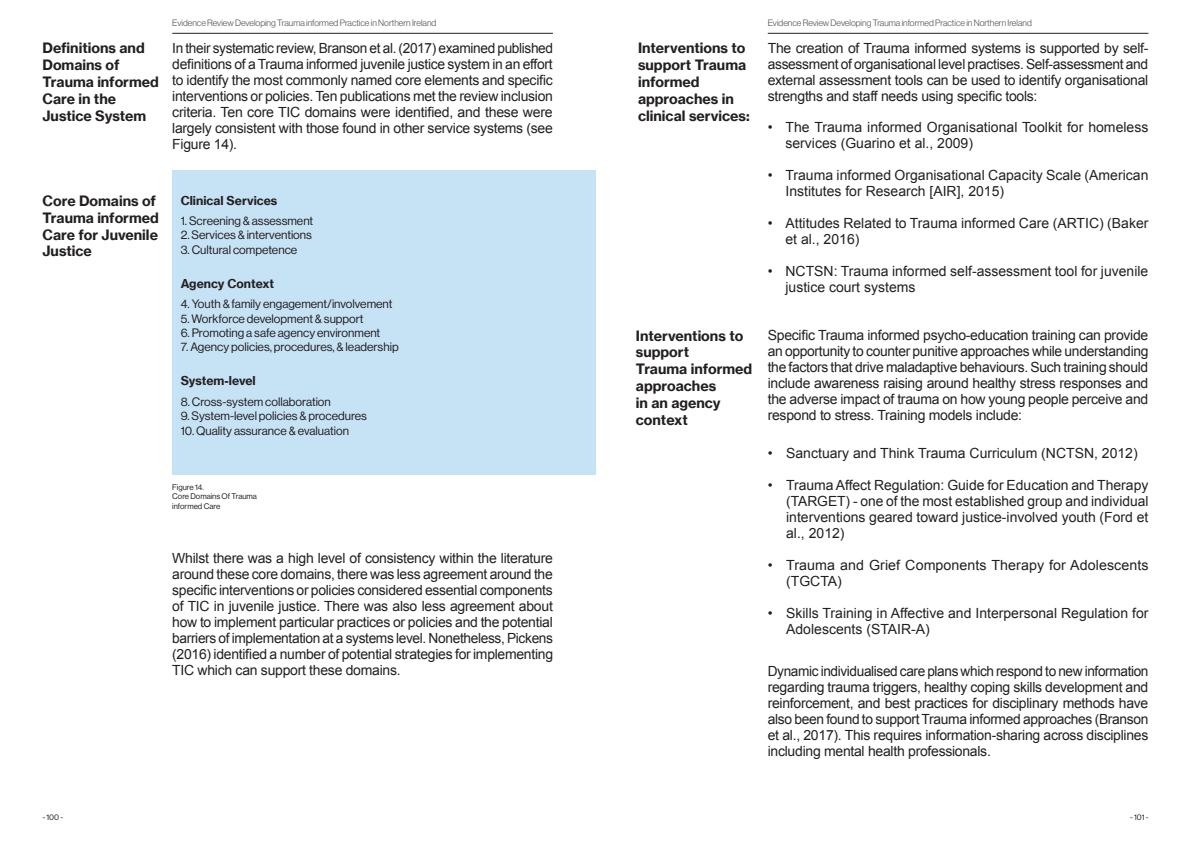
<style>
.page{position:relative;width:1191px;height:842px;background:#fff}
.page>*{position:absolute;margin:0;border:0;box-sizing:border-box;transform-origin:0 0}
.t1{font:14px/16px "Arial";color:#231f20;text-align:justify}
.t2{font:700 14px/16.8px "Neue Haas Grotesk Text Pro";color:#231f20}
.t3{font:12px "N Haas Grotesk DS Pro 55 Rg";color:#231f20}
.t4{font:700 12px "Neue Haas Grotesk Text Pro";color:#231f20}
.t5{font:9px "N Haas Grotesk DS Std 45 Lt";color:#4b5156}
.t6{font:8px/9.6px "N Haas Grotesk DS Pro 55 Rg";color:#231f20}
</style>
<div class="page">
<hr style="left:172px;top:33px;width:381px;height:1px;background:#231f20">
<hr style="left:767px;top:33px;width:381px;height:1px;background:#231f20">
<div style="left:172px;top:171px;width:423px;height:304px;background:#c6e2f5"></div>
<p class="t5" style="left:172px;top:18px;width:266px">Evidence Review Developing Trauma informed Practice in Northern Ireland</p>
<p class="t5" style="left:767px;top:18px;width:266px">Evidence Review Developing Trauma informed Practice in Northern Ireland</p>
<p class="t1" style="left:172px;top:40px;width:382px">In their systematic review, Branson et al. (2017) examined published definitions of a Trauma informed juvenile justice system in an effort to identify the most commonly named core elements and specific interventions or policies. Ten publications met the review inclusion criteria. Ten core TIC domains were identified, and these were largely consistent with those found in other service systems (see Figure 14).</p>
<p class="t2" style="left:43px;top:40px;width:118px">Definitions and<br>Domains of<br>Trauma informed<br>Care in the<br>Justice System</p>
<p class="t2" style="left:638px;top:40px;width:113px">Interventions to support Trauma informed approaches in clinical services:</p>
<p class="t2" style="left:43px;top:193px;width:118px">Core Domains of<br>Trauma informed<br>Care for Juvenile<br>Justice</p>
<p class="t4" style="left:181px;top:193px;width:98px">Clinical Services</p>
<p class="t3" style="left:181px;top:214px;width:134px">1. Screening &amp; assessment</p>
<p class="t3" style="left:181px;top:228px;width:133px">2. Services &amp; interventions</p>
<p class="t3" style="left:181px;top:243px;width:118px">3. Cultural competence</p>
<p class="t4" style="left:181px;top:276px;width:95px">Agency Context</p>
<p class="t3" style="left:181px;top:297px;width:213px">4. Youth &amp; family engagement/involvement</p>
<p class="t3" style="left:181px;top:311px;width:184px">5. Workforce development &amp; support</p>
<p class="t3" style="left:181px;top:326px;width:201px">6. Promoting a safe agency environment</p>
<p class="t3" style="left:181px;top:340px;width:219px">7. Agency policies, procedures, &amp; leadership</p>
<p class="t4" style="left:181px;top:373px;width:76px">System-level</p>
<p class="t3" style="left:181px;top:395px;width:152px">8. Cross-system collaboration</p>
<p class="t3" style="left:181px;top:409px;width:188px">9. System-level policies &amp; procedures</p>
<p class="t3" style="left:181px;top:423px;width:170px">10. Quality assurance &amp; evaluation</p>
<p class="t6" style="left:172px;top:482px;width:86px">Figure 14.<br>Core Domains Of Trauma informed Care</p>
<p class="t1" style="left:172px;top:550px;width:382px">Whilst there was a high level of consistency within the literature around these core domains, there was less agreement around the specific interventions or policies considered essential components of TIC in juvenile justice. There was also less agreement about how to implement particular practices or policies and the potential barriers of implementation at a systems level. Nonetheless, Pickens (2016) identified a number of potential strategies for implementing TIC which can support these domains.</p>
<p class="t2" style="left:636px;top:327px;width:118px">Interventions to support<br>Trauma informed approaches<br>in an agency context</p>
<p class="t1" style="left:767px;top:40px;width:382px">The creation of Trauma informed systems is supported by self&shy;assessment of organisational level practises. Self-assessment and external assessment tools can be used to identify organisational strengths and staff needs using specific tools:</p>
<p class="t1" style="left:767px;top:119px;width:6px">•</p>
<p class="t1" style="left:767px;top:168px;width:6px">•</p>
<p class="t1" style="left:767px;top:216px;width:6px">•</p>
<p class="t1" style="left:767px;top:264px;width:6px">•</p>
<p class="t1" style="left:785px;top:119px;width:364px">The Trauma informed Organisational Toolkit for homeless services (Guarino et al., 2009)</p>
<p class="t1" style="left:785px;top:167px;width:364px">Trauma informed Organisational Capacity Scale (American<br>Institutes for Research [AIR], 2015)</p>
<p class="t1" style="left:785px;top:215px;width:364px">Attitudes Related to Trauma informed Care (ARTIC) (Baker et al., 2016)</p>
<p class="t1" style="left:785px;top:263px;width:364px">NCTSN: Trauma informed self-assessment tool for juvenile justice court systems</p>
<p class="t1" style="left:767px;top:327px;width:382px">Specific Trauma informed psycho-education training can provide an opportunity to counter punitive approaches while understanding the factors that drive maladaptive behaviours. Such training should include awareness raising around healthy stress responses and the adverse impact of trauma on how young people perceive and respond to stress. Training models include:</p>
<p class="t1" style="left:767px;top:445px;width:6px">•</p>
<p class="t1" style="left:767px;top:477px;width:6px">•</p>
<p class="t1" style="left:767px;top:557px;width:6px">•</p>
<p class="t1" style="left:767px;top:605px;width:6px">•</p>
<p class="t1" style="left:786px;top:445px;width:353px">Sanctuary and Think Trauma Curriculum (NCTSN, 2012)</p>
<p class="t1" style="left:786px;top:477px;width:364px">Trauma Affect Regulation: Guide for Education and Therapy (TARGET) - one of the most established group and individual interventions geared toward justice-involved youth (Ford et al., 2012)</p>
<p class="t1" style="left:786px;top:557px;width:364px">Trauma and Grief Components Therapy for Adolescents (TGCTA)</p>
<p class="t1" style="left:786px;top:605px;width:364px">Skills Training in Affective and Interpersonal Regulation for<br>Adolescents (STAIR-A)</p>
<p class="t1" style="left:767px;top:664px;width:382px">Dynamic individualised care plans which respond to new information regarding trauma triggers, healthy coping skills development and reinforcement, and best practices for disciplinary methods have also been found to support Trauma informed approaches (Branson et al., 2017). This requires information-sharing across disciplines including mental health professionals.</p>
<p class="t6" style="left:43px;top:813px;width:22px">- 100 -</p>
<p class="t6" style="left:1130px;top:813px;width:20px">- 101 -</p>
</div>
